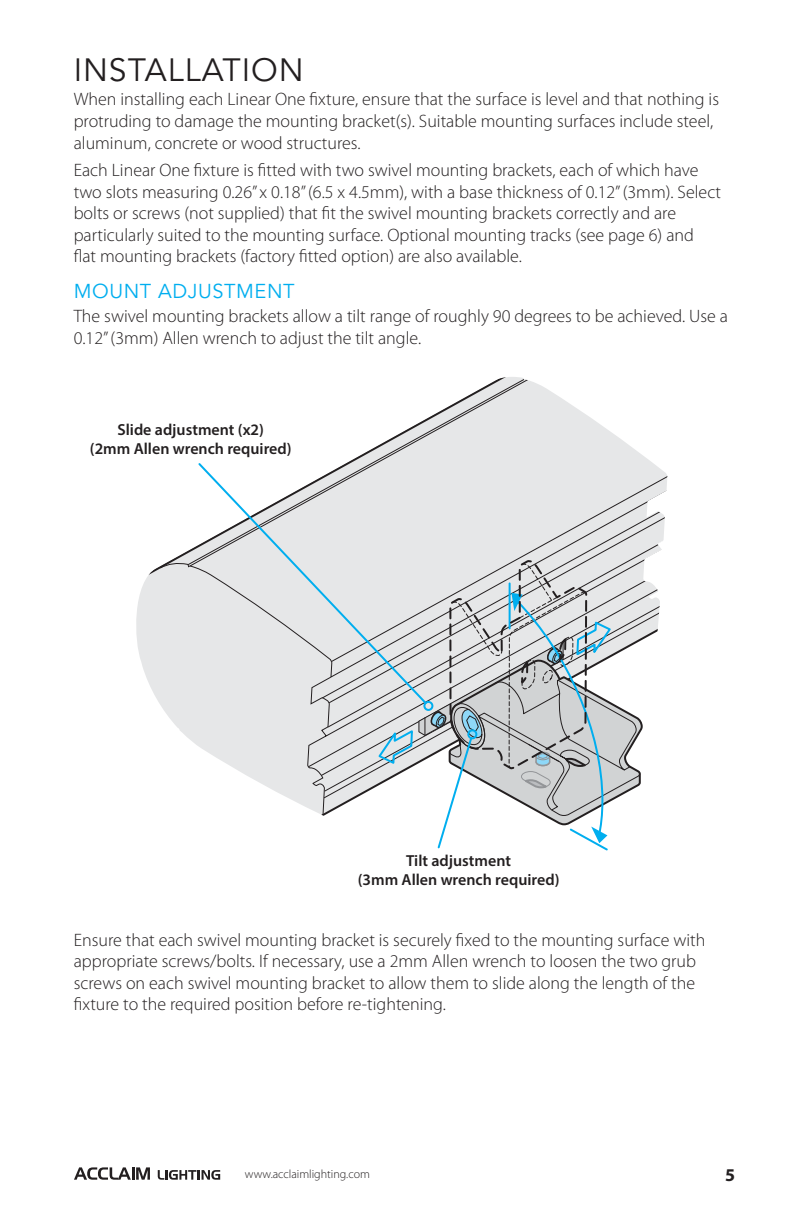
<style>
.page{position:relative;width:792px;height:1224px;background:#fff}
.page>*{position:absolute;margin:0;border:0;box-sizing:border-box;transform-origin:0 0}
.Head_1{font:32px "Avenir";letter-spacing:.03em;color:#231f20}
.Head_2{font:20px "Avenir";letter-spacing:.03em;color:#00aeef}
.Body{font:300 18px/21.6px "Myriad Pro";color:#231f20}
.t1{font:700 18px "Myriad Pro";color:#231f20}
.Diagram_body{font:600 16px/19.2px "Myriad Pro";color:#231f20;text-align:center}
.t2{font:300 12px "Myriad Pro";color:#231f20}
</style>
<div class="page">
<svg style="left:74px;top:1167px;width:76px;height:13px"></svg>
<svg style="left:158px;top:1170px;width:62px;height:10px"></svg>
<svg style="left:136px;top:446px;width:523px;height:256px"></svg>
<svg style="left:159px;top:468px;width:508px;height:348px"></svg>
<svg style="left:377px;top:377px;width:267px;height:474px"></svg>
<div style="left:467px;top:729px;width:10px;height:10px;border:2px solid #00aeef;border-radius:50%"></div>
<svg style="left:197px;top:461px;width:231px;height:245px"></svg>
<div style="left:423px;top:701px;width:10px;height:10px;border:2px solid #00aeef;border-radius:50%"></div>
<p class="Head_1" style="left:74px;top:52px;width:232px">INSTALLATION</p>
<p class="Body" style="left:74px;top:89px;width:647px">When installing each Linear One fixture, ensure that the surface is level and that nothing is protruding to damage the mounting bracket(s). Suitable mounting surfaces include steel, aluminum, concrete or wood structures.</p>
<p class="Body" style="left:74px;top:159px;width:649px">Each Linear One fixture is fitted with two swivel mounting brackets, each of which have two slots measuring 0.26” x 0.18” (6.5 x 4.5mm), with a base thickness of 0.12” (3mm). Select bolts or screws (not supplied) that fit the swivel mounting brackets correctly and are particularly suited to the mounting surface. Optional mounting tracks (see page 6) and<br>flat mounting brackets (factory fitted option) are also available.</p>
<p class="Head_2" style="left:74px;top:279px;width:223px">MOUNT ADJUSTMENT</p>
<p class="Body" style="left:74px;top:306px;width:656px">The swivel mounting brackets allow a tilt range of roughly 90 degrees to be achieved. Use a<br>0.12” (3mm) Allen wrench to adjust the tilt angle.</p>
<p class="Diagram_body" style="left:90px;top:420px;width:203px">Slide adjustment (x2)<br>(2mm Allen wrench required)</p>
<p class="Diagram_body" style="left:358px;top:851px;width:203px">Tilt adjustment<br>(3mm Allen wrench required)</p>
<p class="Body" style="left:74px;top:929px;width:633px">Ensure that each swivel mounting bracket is securely fixed to the mounting surface with appropriate screws/bolts. If necessary, use a 2mm Allen wrench to loosen the two grub screws on each swivel mounting bracket to allow them to slide along the length of the fixture to the required position before re-tightening.</p>
<p class="t2" style="left:245px;top:1167px;width:127px">www.acclaimlighting.com</p>
<p class="t1" style="left:725px;top:1163px;width:11px">5</p>
</div>
